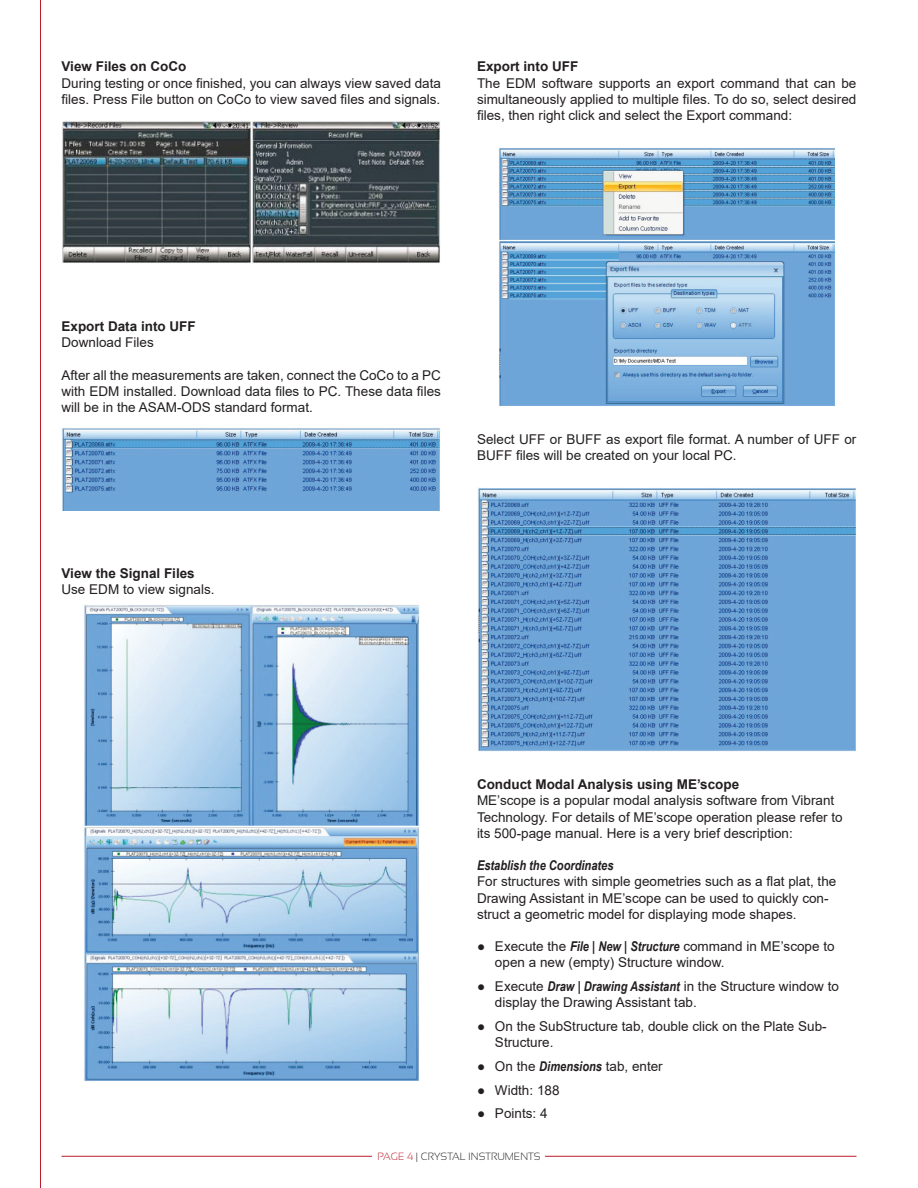
<style>
.page{position:relative;width:918px;height:1188px;background:#fff}
.page>*{position:absolute;margin:0;border:0;box-sizing:border-box;transform-origin:0 0}
.t1{font:13.5px/16.2px "Arial";color:#231f20}
.t2{font:700 13.5px "Arial";color:#231f20}
.t3{font:italic 700 13.5px "Arial Narrow";color:#231f20}
.t4{font:300 10.5px "Sansation";color:#231f20}
.s1{font-family:"Arial Narrow";font-weight:700;font-style:italic}
.s2{color:#be1d2c}
</style>
<div class="page">
<hr style="left:40px;top:0;width:1px;height:1188px;background:#be1d2c">
<hr style="left:62px;top:1156px;width:794px;height:1px;background:#be1d2c">
<div style="left:373px;top:1140px;width:172px;height:48px;background:#fff"></div>
<img style="left:62px;top:121px;width:378px;height:142px">
<img style="left:62px;top:427px;width:378px;height:83px">
<img style="left:84px;top:605px;width:335px;height:476px">
<img style="left:498px;top:147px;width:337px;height:259px">
<img style="left:477px;top:487px;width:379px;height:264px">
<p class="t2" style="left:62px;top:57px;width:127px">View Files on CoCo</p>
<p class="t1" style="left:62px;top:75px;width:381px">During testing or once finished, you can always view saved data files. Press File button on CoCo to view saved files and signals.</p>
<p class="t2" style="left:477px;top:57px;width:103px">Export into UFF</p>
<p class="t1" style="left:477px;top:75px;width:381px;text-align:justify">The EDM software supports an export command that can be simultaneously applied to multiple files. To do so, select desired files, then right click and select the Export command:</p>
<p class="t2" style="left:62px;top:317px;width:136px">Export Data into UFF</p>
<p class="t1" style="left:62px;top:334px;width:94px">Download Files</p>
<p class="t1" style="left:62px;top:367px;width:381px;text-align:justify">After all the measurements are taken, connect the CoCo to a PC with EDM installed. Download data files to PC. These data files will be in the ASAM-ODS standard format.</p>
<p class="t1" style="left:477px;top:431px;width:381px">Select UFF or BUFF as export file format. A number of UFF or<br>BUFF files will be created on your local PC.</p>
<p class="t2" style="left:62px;top:564px;width:135px">View the Signal Files</p>
<p class="t1" style="left:62px;top:581px;width:155px">Use EDM to view signals.</p>
<p class="t2" style="left:477px;top:775px;width:264px">Conduct Modal Analysis using ME’scope</p>
<p class="t1" style="left:477px;top:793px;width:367px">ME’scope is a popular modal analysis software from Vibrant<br>Technology. For details of ME’scope operation please refer to its 500-page manual. Here is a very brief description:</p>
<p class="t3" style="left:477px;top:855px;width:138px">Establish the Coordinates</p>
<p class="t1" style="left:477px;top:874px;width:361px">For structures with simple geometries such as a flat plat, the<br>Drawing Assistant in ME’scope can be used to quickly con&shy;struct a geometric model for displaying mode shapes.</p>
<p class="t1" style="left:495px;top:938px;width:341px;text-indent:-18px">● Execute the <span class="s1">File | New | Structure</span> command in ME’scope to open a new (empty) Structure window.</p>
<p class="t1" style="left:495px;top:978px;width:346px;text-indent:-18px">● Execute <span class="s1">Draw | Drawing Assistant</span> in the Structure window to display the Drawing Assistant tab.</p>
<p class="t1" style="left:495px;top:1018px;width:333px;text-indent:-18px">● On the SubStructure tab, double click on the Plate Sub-<br>Structure.</p>
<p class="t1" style="left:477px;top:1058px;width:187px">● On the <span class="s1">Dimensions</span> tab, enter</p>
<p class="t1" style="left:477px;top:1082px;width:84px">● Width: 188</p>
<p class="t1" style="left:477px;top:1105px;width:72px">● Points: 4</p>
<p class="t4" style="left:378px;top:1151px;width:164px"><span class="s2">PAGE 4</span> | CRYSTAL INSTRUMENTS</p>
</div>
